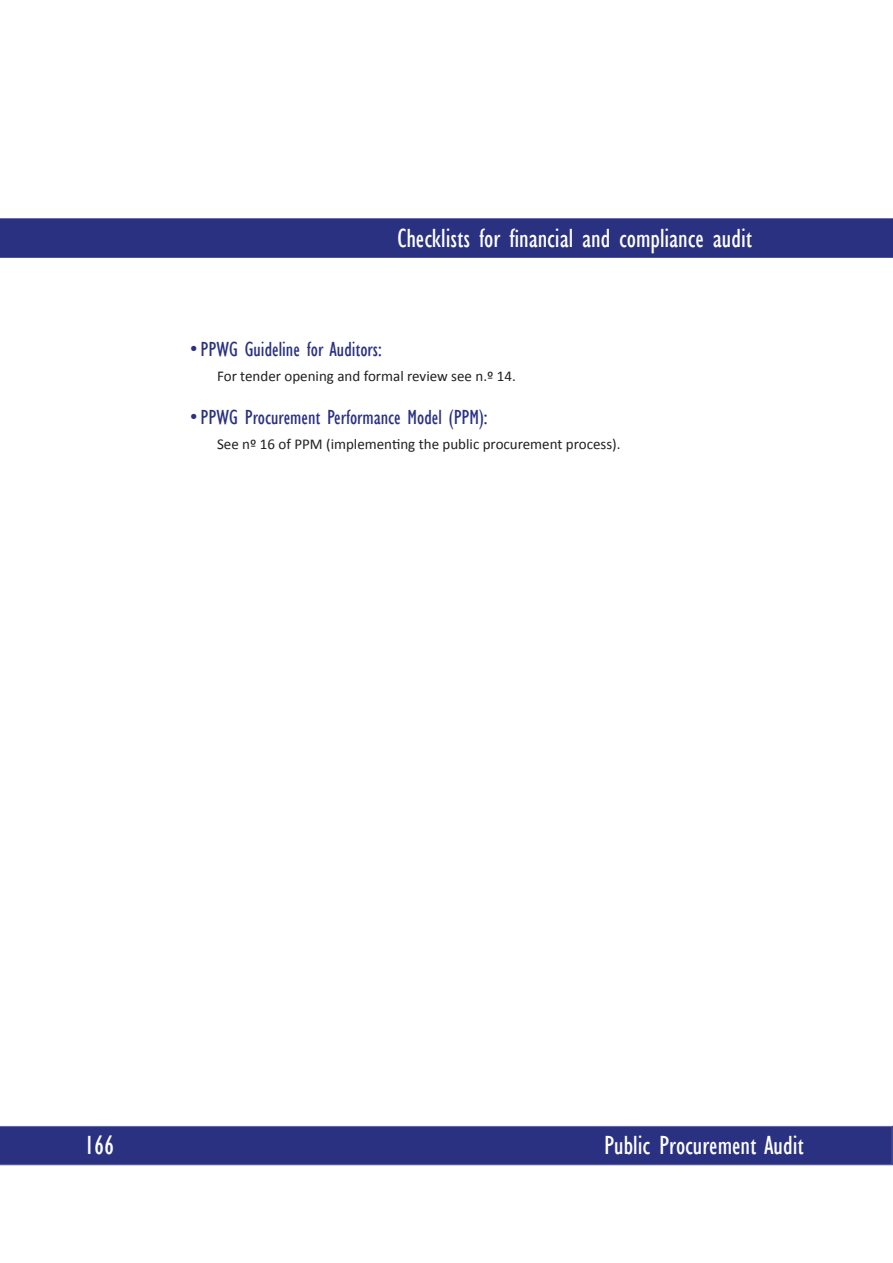
<style>
.page{position:relative;width:893px;height:1263px;background:#fff}
.page>*{position:absolute;margin:0;border:0;box-sizing:border-box;transform-origin:0 0}
.t1{font:condensed 27px "Gill Sans";color:#fff}
.titulo1_copy_3{font:condensed 21px "Gill Sans";color:#2a3181}
.Normal_2{font:15px "Calibri";color:#231f20}
</style>
<div class="page">
<div style="left:0;top:1126px;width:893px;height:39px;background:#2a3181"></div>
<div style="left:0;top:218px;width:893px;height:40px;background:#2a3181"></div>
<h1 class="t1" style="left:397px;top:222px;width:356px">Checklists for financial and compliance audit</h1>
<p class="titulo1_copy_3" style="left:190px;top:336px;width:193px">• PPWG Guideline for Auditors:</p>
<p class="Normal_2" style="left:217px;top:366px;width:300px">For tender opening and formal review see n.º 14.</p>
<p class="titulo1_copy_3" style="left:190px;top:404px;width:299px">• PPWG Procurement Performance Model (PPM):</p>
<p class="Normal_2" style="left:217px;top:434px;width:405px">See nº 16 of PPM (implementing the public procurement process).</p>
<h1 class="t1" style="left:84px;top:1129px;width:31px">166</h1>
<h1 class="t1" style="left:604px;top:1129px;width:201px">Public Procurement Audit</h1>
</div>
